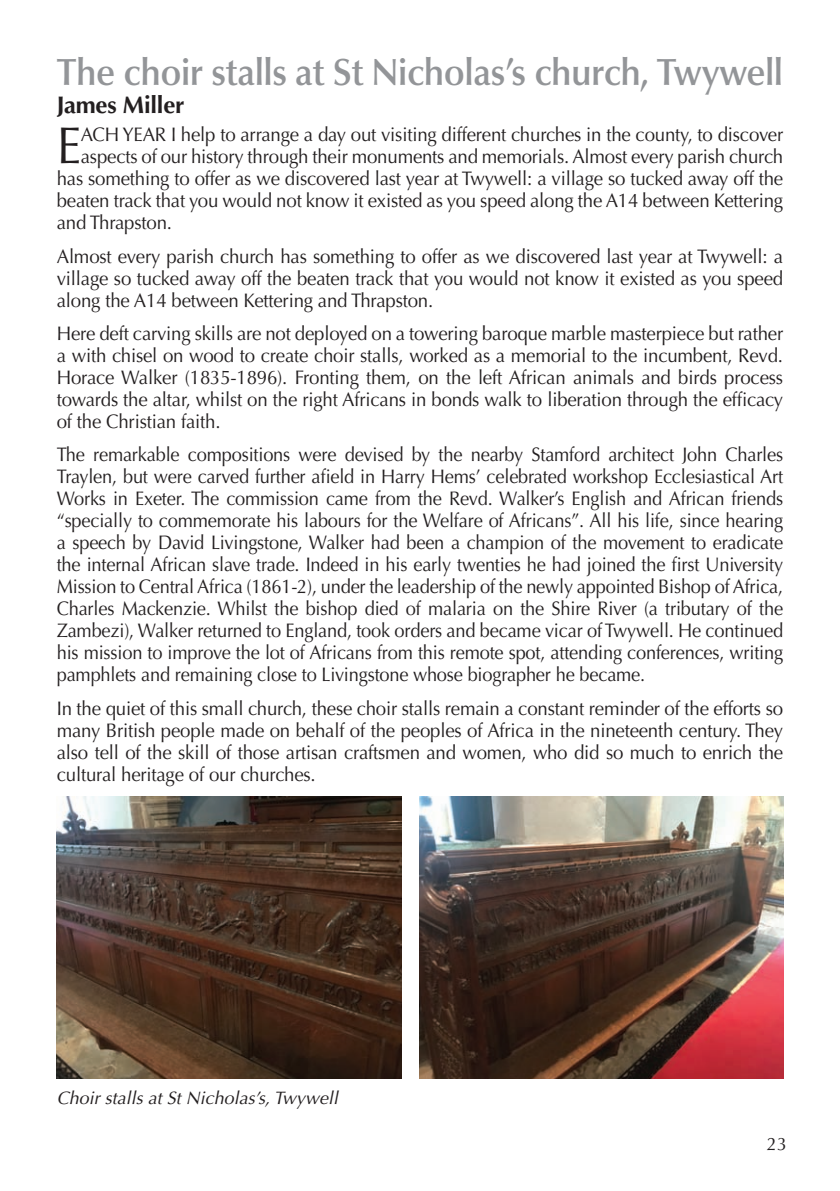
<style>
.page{position:relative;width:840px;height:1191px;background:#fff}
.page>*{position:absolute;margin:0;border:0;box-sizing:border-box;transform-origin:0 0}
.t1{font:51.8px "Optima";color:#231f20;scale:.95 1}
.t2{font:600 38px "Optima";letter-spacing:-.015em;color:#939598;scale:.94 1}
.t3{font:700 24px "Optima";letter-spacing:-.01em;color:#231f20}
.t4{font:19.6px/22px "Optima";letter-spacing:-.01em;color:#231f20;text-align:justify;scale:.95 1}
.t5{font:19.6px/22px "Optima";letter-spacing:-.01em;color:#231f20;text-align:justify;scale:.93 1}
.t6{font:italic 18px "Optima";color:#231f20}
.t7{font:18px "Optima";color:#231f20}
</style>
<div class="page">
<img style="left:57px;top:796px;width:344px;height:283px">
<img style="left:419px;top:796px;width:364px;height:283px">
<h2 class="t2" style="left:57px;top:50px;width:774px">The choir stalls at St Nicholas’s church, Twywell</h2>
<p class="t3" style="left:57px;top:91px;width:129px">James Miller</p>
<h1 class="t1" style="left:57px;top:116px;width:27px">E</h1>
<p class="t4" style="left:81px;top:124px;width:740px">ACH YEAR I help to arrange a day out visiting different churches in the county, to discover</p>
<p class="t4" style="left:81px;top:146px;width:740px">aspects of our history through their monuments and memorials. Almost every parish church</p>
<p class="t4" style="left:57px;top:168px;width:765px">has something to offer as we discovered last year at Twywell: a village so tucked away off the</p>
<p class="t4" style="left:57px;top:190px;width:765px">beaten track that you would not know it existed as you speed along the A14 between Kettering</p>
<p class="t4" style="left:57px;top:212px;width:123px">and Thrapston.</p>
<p class="t4" style="left:57px;top:245px;width:765px">Almost every parish church has something to offer as we discovered last year at Twywell: a village so tucked away off the beaten track that you would not know it existed as you speed along the A14 between Kettering and Thrapston.</p>
<p class="t4" style="left:57px;top:322px;width:765px">Here deft carving skills are not deployed on a towering baroque marble masterpiece but rather a with chisel on wood to create choir stalls, worked as a memorial to the incumbent, Revd.<br>Horace Walker (1835-1896). Fronting them, on the left African animals and birds process towards the altar, whilst on the right Africans in bonds walk to liberation through the efficacy of the Christian faith.</p>
<p class="t5" style="left:57px;top:444px;width:782px">The remarkable compositions were devised by the nearby Stamford architect John Charles Traylen, but were carved further afield in Harry Hems’ celebrated workshop Ecclesiastical Art Works in Exeter. The commission came from the Revd. Walker’s English and African friends “specially to commemorate his labours for the Welfare of Africans”. All his life, since hearing a speech by David Livingstone, Walker had been a champion of the movement to eradicate the internal African slave trade. Indeed in his early twenties he had joined the first University Mission to Central Africa (1861-2), under the leadership of the newly appointed Bishop of Africa, Charles Mackenzie. Whilst the bishop died of malaria on the Shire River (a tributary of the Zambezi), Walker returned to England, took orders and became vicar of Twywell. He continued his mission to improve the lot of Africans from this remote spot, attending conferences, writing pamphlets and remaining close to Livingstone whose biographer he became.</p>
<p class="t4" style="left:57px;top:697px;width:765px">In the quiet of this small church, these choir stalls remain a constant reminder of the efforts so many British people made on behalf of the peoples of Africa in the nineteenth century. They also tell of the skill of those artisan craftsmen and women, who did so much to enrich the cultural heritage of our churches.</p>
<p class="t6" style="left:57px;top:1087px;width:283px">Choir stalls at St Nicholas’s, Twywell</p>
<p class="t7" style="left:766px;top:1133px;width:22px">23</p>
</div>
